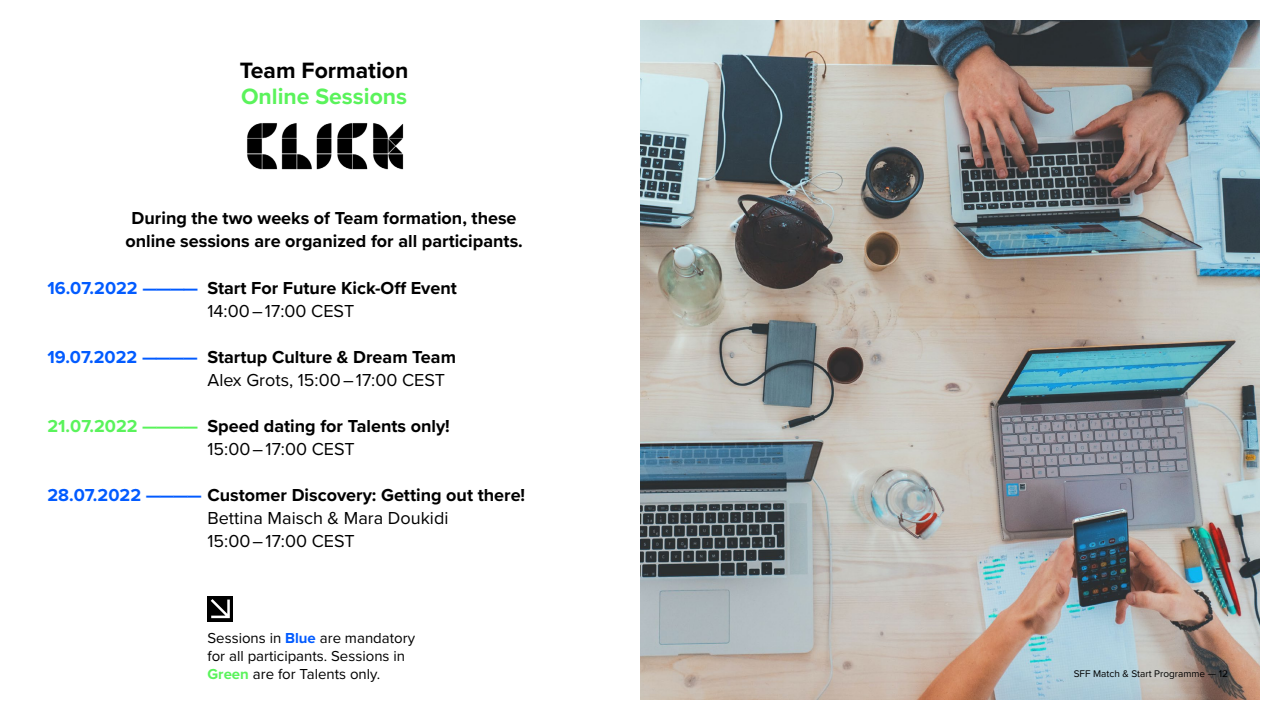
<style>
.page{position:relative;width:1280px;height:720px;background:#fff}
.page>*{position:absolute;margin:0;border:0;box-sizing:border-box;transform-origin:0 0}
.t1{font:700 23px "Proxima Nova";color:#5af35b}
.t2{font:700 23px "Proxima Nova";color:#000}
.t3{font:700 18px/23px "Proxima Nova";color:#000;text-align:center}
.t4{font:18px/23px "Proxima Nova";color:#000}
.t5{font:700 18px "Proxima Nova";color:#025bff}
.t6{font:700 18px "Proxima Nova";color:#5af35b}
.t7{font:15px/18px "Proxima Nova";color:#000}
.t8{font:10px "Proxima Nova";color:#000}
.s1{color:#025bff}
.s2{font-weight:700;color:#025bff}
.s3{font-weight:700;color:#5af35b}
</style>
<div class="page">
<img style="left:640px;top:20px;width:620px;height:680px">
<div style="left:208px;top:596px;width:25px;height:25px;background:#000"></div>
<svg style="left:211px;top:599px;width:19px;height:19px"></svg>
<img style="left:247px;top:123px;width:157px;height:47px">
<p class="t2" style="left:240px;top:53px;width:170px">Team Formation</p>
<p class="t1" style="left:241px;top:79px;width:168px">Online Sessions</p>
<p class="t3" style="left:125px;top:206px;width:399px">During the two weeks of Team formation, these online sessions are organized for all participants.</p>
<p class="t5" style="left:47px;top:275px;width:152px">16.07.2022 ————</p>
<p class="t3" style="left:208px;top:276px;width:251px">Start For Future Kick-Off Event</p>
<p class="t4" style="left:208px;top:299px;width:148px">14:00 – 17:00 CEST</p>
<p class="t3" style="left:208px;top:345px;width:250px">Startup Culture &amp; Dream Team</p>
<p class="t4" style="left:208px;top:368px;width:239px">Alex Grots, 15:00 – 17:00 CEST</p>
<p class="t3" style="left:208px;top:414px;width:244px">Speed dating for Talents only!</p>
<p class="t4" style="left:208px;top:437px;width:149px">15:00 – 17:00 CEST</p>
<p class="t5" style="left:47px;top:344px;width:152px">19.07.2022 ————</p>
<p class="t6" style="left:47px;top:413px;width:152px">21.07.2022 ————</p>
<p class="t3" style="left:47px;top:483px;width:479px"><span class="s1">28.07.2022 ————</span> Customer Discovery: Getting out there!</p>
<p class="t4" style="left:208px;top:506px;width:242px">Bettina Maisch &amp; Mara Doukidi<br>15:00 – 17:00 CEST</p>
<p class="t7" style="left:208px;top:628px;width:209px">Sessions in <span class="s2">Blue</span> are mandatory for all participants. Sessions in<br><span class="s3">Green</span> are for Talents only.</p>
<p class="t8" style="left:1074px;top:667px;width:156px">SFF Match &amp; Start Programme — 12</p>
</div>
